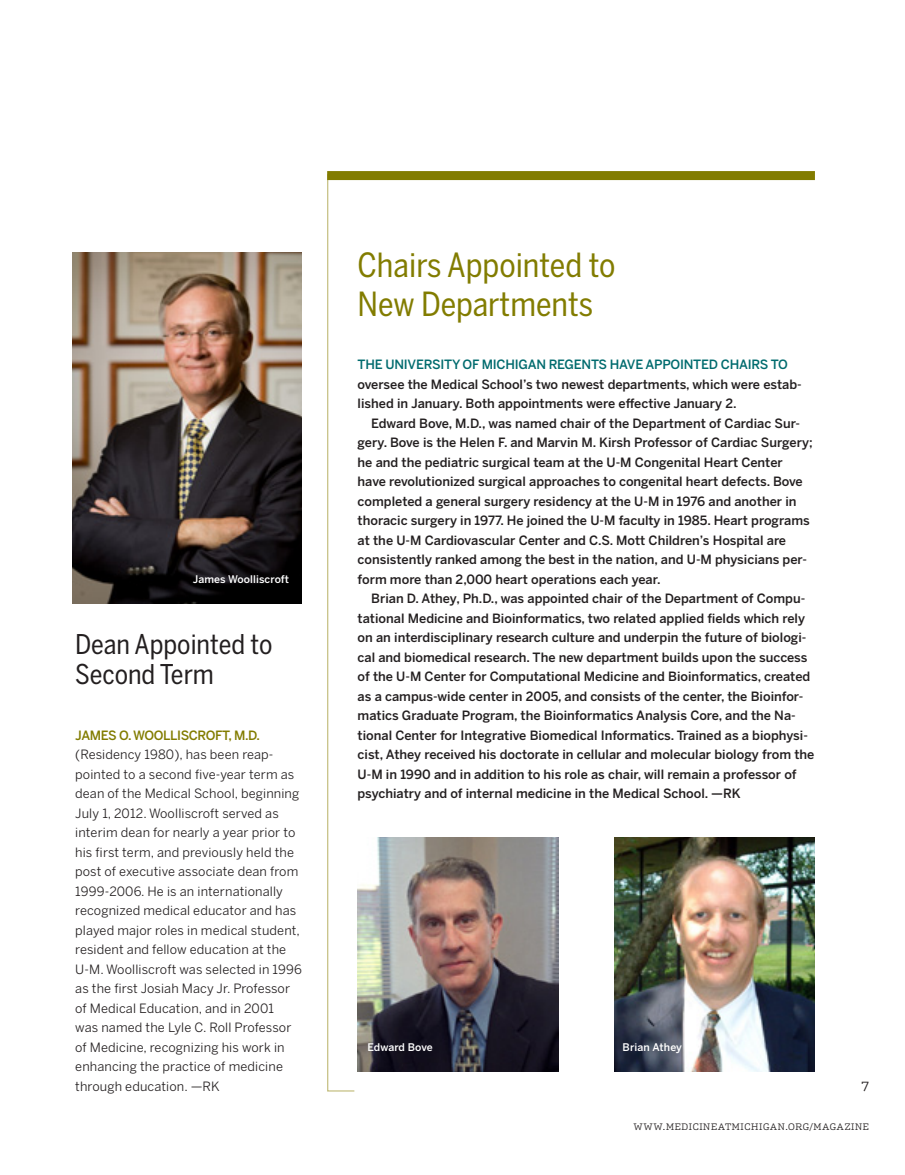
<style>
.page{position:relative;width:905px;height:1175px;background:#fff}
.page>*{position:absolute;margin:0;border:0;box-sizing:border-box;transform-origin:0 0}
.Bent__Headline__22_2{font:33px/39px "Benton Sans Cond Regluar";color:#827c00}
.Bent__Headline__18_2{font:27px/30px "Benton Sans Cond Regluar";color:#231f20}
.Bent__Med_Body_No_In{font:500 12.75px/19.5px "Benton Sans";color:#231f20}
.Bent__Body__8_5_13{font:12.75px/19.5px "Benton Sans";letter-spacing:.01em;color:#231f20}
.t1{font:300 12.75px "Dispatch";color:#231f20}
.Photo_Caption{font:500 10.5px "Benton Sans";letter-spacing:.01em;color:#fff}
.t2{font:300 9px "Dispatch";letter-spacing:.07em;color:#231f20}
.s1{font-weight:500;color:#827c00}
.s2{color:#006b6e}
</style>
<div class="page">
<img style="left:72px;top:252px;width:230px;height:351px">
<img style="left:357px;top:837px;width:201px;height:234px">
<img style="left:614px;top:837px;width:200px;height:234px">
<svg style="left:327px;top:180px;width:28px;height:912px"></svg>
<div style="left:327px;top:171px;width:487px;height:9px;background:#827c00"></div>
<p class="Photo_Caption" style="left:193px;top:573px;width:98px">James Woolliscroft</p>
<p class="Bent__Headline__18_2" style="left:75px;top:629px;width:199px">Dean Appointed to<br>Second Term</p>
<p class="Bent__Body__8_5_13" style="left:75px;top:725px;width:228px"><span class="s1">JAMES O. WOOLLISCROFT, M.D. </span>(Residency 1980), has been reap&shy;pointed to a second five-year term as dean of the Medical School, beginning July 1, 2012. Woolliscroft served as interim dean for nearly a year prior to his first term, and previously held the post of executive associate dean from 1999-2006. He is an internationally recognized medical educator and has played major roles in medical student, resident and fellow education at the U-M. Woolliscroft was selected in 1996 as the first Josiah Macy Jr. Professor of Medical Education, and in 2001<br>was named the Lyle C. Roll Professor of Medicine, recognizing his work in enhancing the practice of medicine through education. —RK</p>
<p class="Bent__Headline__22_2" style="left:357px;top:246px;width:259px">Chairs Appointed to<br>New Departments</p>
<p class="Bent__Med_Body_No_In" style="left:357px;top:355px;width:445px"><span class="s2">THE UNIVERSITY OF MICHIGAN REGENTS HAVE APPOINTED CHAIRS TO </span>oversee the Medical School’s two newest departments, which were estab&shy;lished in January. Both appointments were effective January 2.</p>
<p class="Bent__Med_Body_No_In" style="left:357px;top:413px;width:456px;text-indent:14px">Edward Bove, M.D., was named chair of the Department of Cardiac Sur&shy;gery. Bove is the Helen F. and Marvin M. Kirsh Professor of Cardiac Surgery; he and the pediatric surgical team at the U-M Congenital Heart Center have revolutionized surgical approaches to congenital heart defects. Bove completed a general surgery residency at the U-M in 1976 and another in thoracic surgery in 1977. He joined the U-M faculty in 1985. Heart programs at the U-M Cardiovascular Center and C.S. Mott Children’s Hospital are consistently ranked among the best in the nation, and U-M physicians per&shy;form more than 2,000 heart operations each year.</p>
<p class="Bent__Med_Body_No_In" style="left:357px;top:589px;width:458px;text-indent:14px">Brian D. Athey, Ph.D., was appointed chair of the Department of Compu&shy;tational Medicine and Bioinformatics, two related applied fields which rely on an interdisciplinary research culture and underpin the future of biologi&shy;cal and biomedical research. The new department builds upon the success of the U-M Center for Computational Medicine and Bioinformatics, created as a campus-wide center in 2005, and consists of the center, the Bioinfor&shy;matics Graduate Program, the Bioinformatics Analysis Core, and the Na&shy;tional Center for Integrative Biomedical Informatics. Trained as a biophysi&shy;cist, Athey received his doctorate in cellular and molecular biology from the U-M in 1990 and in addition to his role as chair, will remain a professor of psychiatry and of internal medicine in the Medical School. —RK</p>
<p class="Photo_Caption" style="left:367px;top:1040px;width:67px">Edward Bove</p>
<p class="Photo_Caption" style="left:622px;top:1040px;width:61px">Brian Athey</p>
<p class="t1" style="left:861px;top:1078px;width:9px">7</p>
<p class="t2" style="left:633px;top:1121px;width:237px">WWW.MEDICINEATMICHIGAN.ORG/MAGAZINE</p>
</div>
